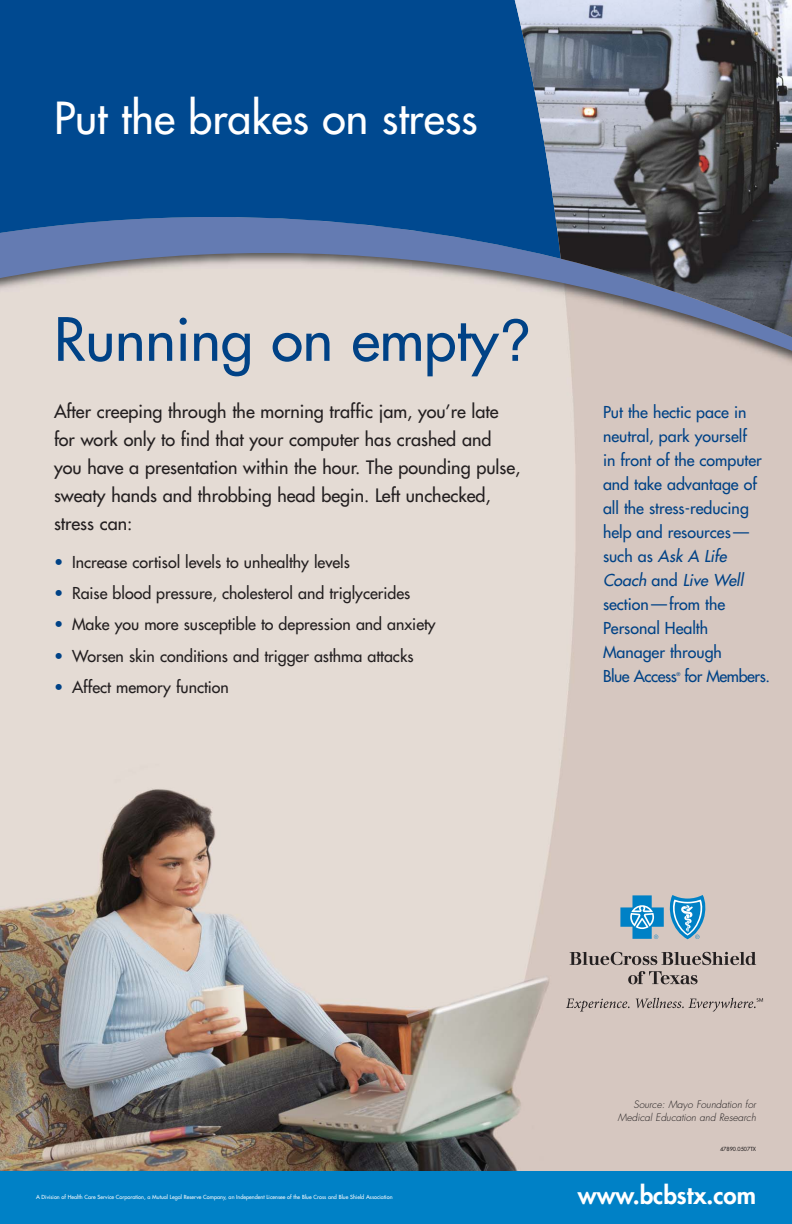
<style>
.page{position:relative;width:792px;height:1224px;background:#fff}
.page>*{position:absolute;margin:0;border:0;box-sizing:border-box;transform-origin:0 0}
.t1{font:58px "Futura";color:#004286}
.t2{font:43px "Futura";color:#fff}
.t3{font:800 24px "Futura";color:#fff}
.t4{font:18px/28px "Futura";color:#231f20}
.t5{font:16px "Futura";color:#231f20}
.t6{font:16px/24px "Futura";color:#004286}
.t7{font:16px "Futura";letter-spacing:-.03em;color:#004286}
.t8{font:italic 300 10px/13px "Futura";color:#231f20;text-align:right}
.t9{font:5.5px "Futura";color:#fff}
.t10{font:5.5px "Futura";color:#231f20}
.t11{font:5px "Futura";color:#004286}
.s1{font-family:"Helvetica"}
.s2{color:#004286}
.s3{font-style:italic}
</style>
<div class="page">
<img style="left:0;top:395px;width:792px;height:776px">
<div style="left:0;top:1171px;width:792px;height:53px;background:#0081c6"></div>
<svg style="left:0;top:259px;width:792px;height:95px;background:#d8d0cc"></svg>
<svg style="left:0;top:0;width:515px;height:259px;background:#0d4f93"></svg>
<img style="left:515px;top:0;width:277px;height:338px">
<svg style="left:570px;top:952px;width:186px;height:13px;background:#958a86"></svg>
<svg style="left:628px;top:971px;width:70px;height:13px"></svg>
<svg style="left:620px;top:895px;width:86px;height:44px;background:#6daacb"></svg>
<svg style="left:566px;top:999px;width:64px;height:13px"></svg>
<svg style="left:636px;top:998px;width:127px;height:14px;background:#b9aca6"></svg>
<h2 class="t2" style="left:54px;top:97px;width:425px">Put the brakes on stress</h2>
<h1 class="t1" style="left:54px;top:310px;width:478px">Running on empty<span class="s1">?</span></h1>
<p class="t4" style="left:54px;top:398px;width:468px">After creeping through the morning traffic jam, you’re late for work only to find that your computer has crashed and you have a presentation within the hour. The pounding pulse, sweaty hands and throbbing head begin. Left unchecked, stress can:</p>
<p class="t5" style="left:54px;top:554px;width:297px"><span class="s2">•</span> Increase cortisol levels to unhealthy levels</p>
<p class="t5" style="left:54px;top:585px;width:358px"><span class="s2">•</span> Raise blood pressure, cholesterol and triglycerides</p>
<p class="t5" style="left:54px;top:617px;width:383px"><span class="s2">•</span> Make you more susceptible to depression and anxiety</p>
<p class="t5" style="left:54px;top:648px;width:361px"><span class="s2">•</span> Worsen skin conditions and trigger asthma attacks</p>
<p class="t5" style="left:54px;top:679px;width:176px"><span class="s2">•</span> Affect memory function</p>
<p class="t6" style="left:603px;top:401px;width:160px">Put the hectic pace in neutral, park yourself in front of the computer and take advantage of all the stress-reducing help and resources— such as <span class="s3">Ask A Life<br>Coach</span> a n d <span class="s3">Live Well </span>section—from the<br>Personal Health<br>Manager through<br>Blue Access</p>
<p class="t11" style="left:676px;top:671px;width:5px">®</p>
<p class="t7" style="left:685px;top:668px;width:87px">for Members.</p>
<p class="t8" style="left:618px;top:1099px;width:141px">Source: Mayo Foundation for<br>Medical Education and Research</p>
<p class="t10" style="left:720px;top:1146px;width:37px">47890 .0507TX</p>
<p class="t9" style="left:36px;top:1194px;width:358px">A Division of Health Care Service Corporation, a Mutual Legal Reserve Company, an Independent Licensee of the Blue Cross and Blue Shield Association</p>
<h3 class="t3" style="left:578px;top:1183px;width:180px">www.bcbstx.com</h3>
</div>
